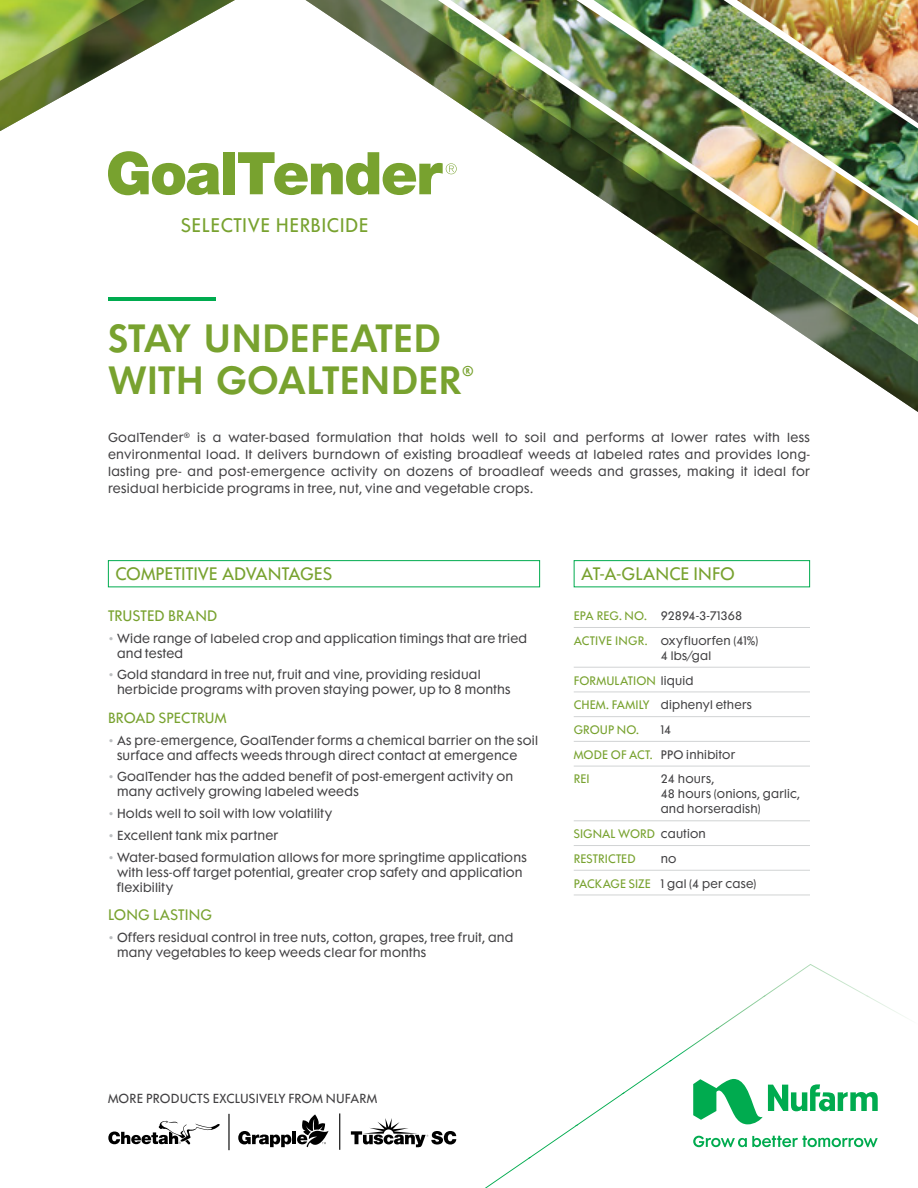
<style>
.page{position:relative;width:918px;height:1188px;background:#fff}
.page>*{position:absolute;margin:0;border:0;box-sizing:border-box;transform-origin:0 0}
.t1{font:600 36px/42px "Futura Maxi Std";color:#78a22f}
.t2{font:18px "Futura Maxi Std";letter-spacing:.03em;color:#78a22f}
.t3{font:16.5px "Futura Maxi Std";color:#78a22f}
.t4{font:13.8px "Futura Maxi Std";letter-spacing:.01em;color:#78a22f}
.t5{font:13.5px "Futura Maxi Std";letter-spacing:.005em;color:#78a22f}
.t6{font:600 13.05px "Futura Maxi Std";color:#78a22f}
.t7{font:12px/15px "Futura Maxi Std";letter-spacing:.02em;color:#414042}
.t8{font:11.25px/24.8px "Futura Maxi Std";letter-spacing:.02em;color:#414042}
.t9{font:11.25px/24.8px "Futura Maxi Std";letter-spacing:.01em;color:#78a22f}
.s1{color:#78a22f}
.s2{color:#414042}
.s3{color:#bcbec0}
</style>
<div class="page">
<div style="left:108px;top:560px;width:432px;height:27px;border:1px solid #00ab4f"></div>
<div style="left:574px;top:560px;width:236px;height:27px;border:1px solid #00ab4f"></div>
<hr style="left:574px;top:627px;width:236px;height:1px;background:#d1d3d4">
<hr style="left:574px;top:667px;width:236px;height:1px;background:#d1d3d4">
<hr style="left:574px;top:692px;width:236px;height:1px;background:#d1d3d4">
<hr style="left:574px;top:716px;width:236px;height:1px;background:#d1d3d4">
<hr style="left:574px;top:741px;width:236px;height:1px;background:#d1d3d4">
<hr style="left:574px;top:766px;width:236px;height:1px;background:#d1d3d4">
<hr style="left:574px;top:820px;width:236px;height:1px;background:#d1d3d4">
<hr style="left:574px;top:845px;width:236px;height:1px;background:#d1d3d4">
<hr style="left:574px;top:870px;width:236px;height:1px;background:#d1d3d4">
<hr style="left:574px;top:895px;width:236px;height:1px;background:#d1d3d4">
<img style="left:717px;top:996px;width:47px;height:32px">
<img style="left:869px;top:997px;width:37px;height:21px">
<img style="left:671px;top:1028px;width:48px;height:33px">
<img style="left:763px;top:964px;width:107px;height:33px">
<img style="left:623px;top:1060px;width:49px;height:33px">
<img style="left:576px;top:1093px;width:49px;height:32px">
<img style="left:530px;top:1125px;width:48px;height:33px">
<img style="left:485px;top:1157px;width:46px;height:31px">
<svg style="left:693px;top:1079px;width:185px;height:68px"></svg>
<img style="left:0;top:0;width:918px;height:412px">
<svg style="left:108px;top:1121px;width:112px;height:23px"></svg>
<svg style="left:238px;top:1131px;width:53px;height:16px"></svg>
<hr style="left:292px;top:1131px;width:4px;height:13px;background:#000">
<svg style="left:297px;top:1114px;width:32px;height:33px"></svg>
<hr style="left:228px;top:1114px;width:2px;height:36px;background:#000">
<hr style="left:339px;top:1113px;width:1px;height:37px;background:#000">
<svg style="left:351px;top:1118px;width:105px;height:29px"></svg>
<h2 class="t2" style="left:181px;top:214px;width:189px">SELECTIVE HERBICIDE</h2>
<h1 class="t1" style="left:108px;top:317px;width:356px">STAY UNDEFEATED<br>WITH GOALTENDER</h1>
<p class="t6" style="left:462px;top:362px;width:13px">®</p>
<p class="t7" style="left:108px;top:428px;width:704px;line-height:17.2px;text-align:justify">GoalTender<sup>®</sup> is a water-based formulation that holds well to soil and performs at lower rates with less environmental load. It delivers burndown of existing broadleaf weeds at labeled rates and provides long&shy;lasting pre- and post-emergence activity on dozens of broadleaf weeds and grasses, making it ideal for residual herbicide programs in tree, nut, vine and vegetable crops.</p>
<h3 class="t3" style="left:116px;top:563px;width:218px">COMPETITIVE ADVANTAGES</h3>
<h3 class="t3" style="left:581px;top:563px;width:155px">AT-A-GLANCE INFO</h3>
<p class="t8" style="left:574px;top:603px;width:186px"><span class="s1">EPA REG. NO.</span> 92894-3-71368<br><span class="s1">ACTIVE INGR.</span> oxyfluorfen (41%)</p>
<p class="t9" style="left:574px;top:643px;width:180px;text-indent:87px"><span class="s2">4 lbs/gal<br></span>FORMULATION <span class="s2">liquid<br></span>CHEM. FAMILY <span class="s2">diphenyl ethers<br></span>GROUP NO.</p>
<p class="t4" style="left:108px;top:607px;width:111px">TRUSTED BRAND</p>
<p class="t7" style="left:117px;top:630px;width:412px;text-indent:-9px"><span class="s3">•</span> Wide range of labeled crop and application timings that are tried and tested</p>
<p class="t7" style="left:117px;top:667px;width:395px;text-indent:-9px"><span class="s3">•</span> Gold standard in tree nut, fruit and vine, providing residual herbicide programs with proven staying power, up to 8 months</p>
<p class="t5" style="left:108px;top:709px;width:120px">BROAD SPECTRUM</p>
<p class="t7" style="left:117px;top:732px;width:423px;text-indent:-9px"><span class="s3">•</span> As pre-emergence, GoalTender forms a chemical barrier on the soil surface and affects weeds through direct contact at emergence</p>
<p class="t7" style="left:117px;top:769px;width:398px;text-indent:-9px"><span class="s3">•</span> GoalTender has the added benefit of post-emergent activity on many actively growing labeled weeds</p>
<p class="t7" style="left:108px;top:806px;width:226px"><span class="s3">•</span> Holds well to soil with low volatility</p>
<p class="t7" style="left:108px;top:828px;width:172px"><span class="s3">•</span> Excellent tank mix partner</p>
<p class="t7" style="left:117px;top:849px;width:411px;text-indent:-9px"><span class="s3">•</span> Water-based formulation allows for more springtime applications with less-off target potential, greater crop safety and application flexibility</p>
<p class="t4" style="left:108px;top:906px;width:106px">LONG LASTING</p>
<p class="t7" style="left:117px;top:930px;width:398px;text-indent:-9px"><span class="s3">•</span> Offers residual control in tree nuts, cotton, grapes, tree fruit, and many vegetables to keep weeds clear for months</p>
<p class="t8" style="left:574px;top:717px;width:163px;text-indent:87px">14<br><span class="s1">MODE OF ACT.</span> PPO inhibitor<br><span class="s1">REI</span></p>
<p class="t8" style="left:661px;top:772px;width:141px;line-height:15px">24 hours,<br>48 hours (onions, garlic, and horseradish)</p>
<p class="t9" style="left:574px;top:821px;width:133px">SIGNAL WORD <span class="s2">caution<br></span>RESTRICTED</p>
<p class="t8" style="left:574px;top:846px;width:184px;text-indent:87px">no<br><span class="s1">PACKAGE SIZE</span> 1 gal (4 per case)</p>
<p class="t7" style="left:108px;top:1091px;width:271px">MORE PRODUCTS EXCLUSIVELY FROM NUFARM</p>
</div>
